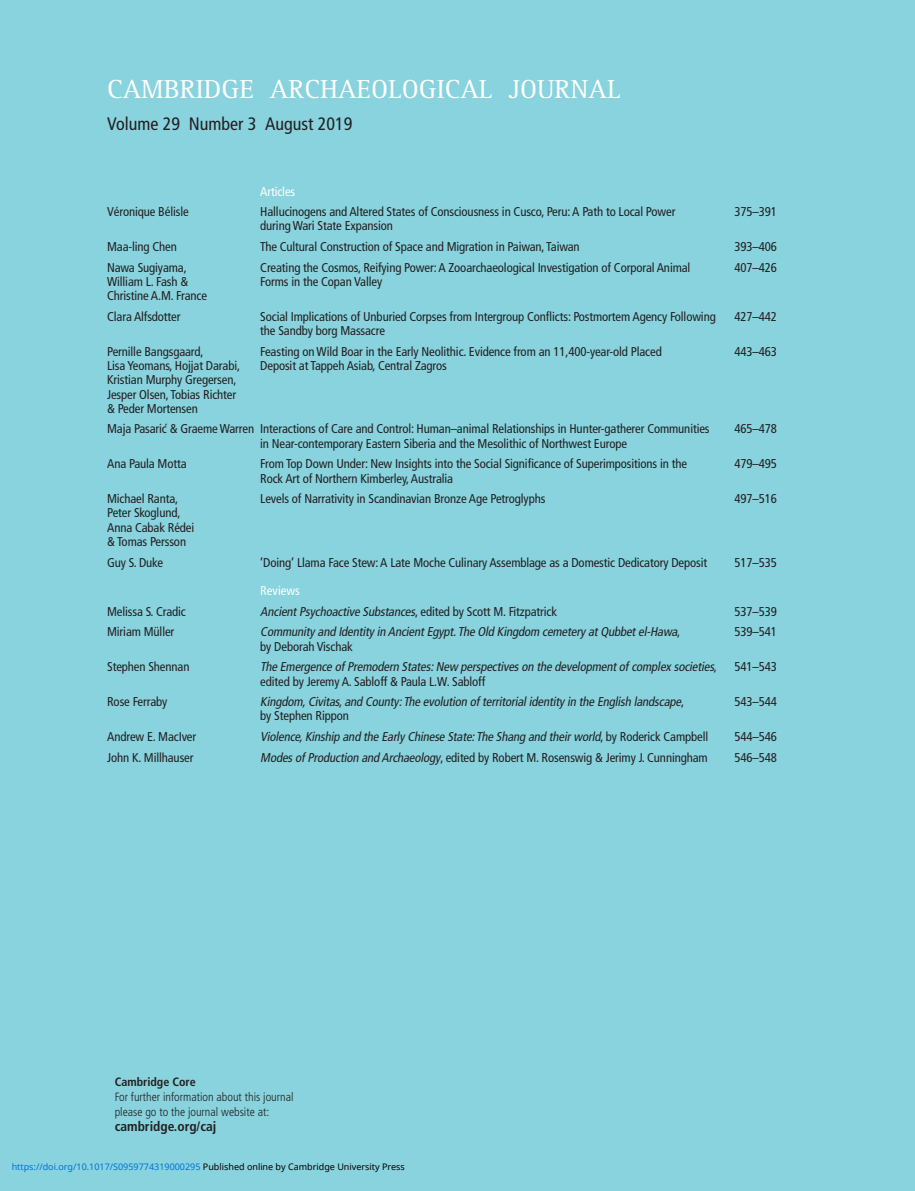
<style>
.page{position:relative;width:915px;height:1191px;background:#fff}
.page>*{position:absolute;margin:0;border:0;box-sizing:border-box;transform-origin:0 0}
.t1{font:27px "Rotis Serif";color:#fff}
.t2{font:condensed 18px "Frutiger";color:#231f20}
.t3{font:700 condensed 13.5px "Frutiger LT Std";color:#231f20}
.t4{font:condensed 12.75px/14.2px "Frutiger";letter-spacing:-.01em;color:#231f20}
.t5{font:italic condensed 12.75px "Frutiger";color:#231f20}
.t6{font:condensed 12.75px "Frutiger";letter-spacing:-.01em;color:#fff}
.t7{font:300 condensed 12px/15px "Frutiger LT Std";color:#231f20}
.t8{font:9px "Noto Sans";color:#0172cf}
.s1{font-style:normal}
.s2{font-style:italic}
.s3{font-weight:700}
.s4{color:#000}
</style>
<div class="page">
<div style="left:0;top:0;width:914px;height:1191px;background:#88d3de"></div>
<p class="t1" style="left:107px;top:79px;width:515px">CAMBRIDGE ARCHAEOLOGICAL JOURNAL</p>
<p class="t2" style="left:107px;top:116px;width:247px">Volume 29 Number 3 August 2019</p>
<p class="t6" style="left:260px;top:186px;width:36px">Articles</p>
<p class="t4" style="left:107px;top:206px;width:83px">Véronique Bélisle</p>
<p class="t4" style="left:260px;top:206px;width:416px">Hallucinogens and Altered States of Consciousness in Cusco, Peru: A Path to Local Power</p>
<p class="t4" style="left:734px;top:206px;width:44px">375–391</p>
<p class="t4" style="left:260px;top:220px;width:134px">during Wari State Expansion</p>
<p class="t4" style="left:107px;top:240px;width:71px">Maa-ling Chen</p>
<p class="t4" style="left:260px;top:240px;width:321px">The Cultural Construction of Space and Migration in Paiwan, Taiwan</p>
<p class="t4" style="left:734px;top:240px;width:44px">393–406</p>
<p class="t4" style="left:107px;top:261px;width:81px">Nawa Sugiyama,</p>
<p class="t4" style="left:260px;top:261px;width:431px">Creating the Cosmos, Reifying Power: A Zooarchaeological Investigation of Corporal Animal</p>
<p class="t4" style="left:734px;top:261px;width:44px">407–426</p>
<p class="t4" style="left:107px;top:275px;width:82px">William L. Fash &amp;</p>
<p class="t4" style="left:260px;top:275px;width:123px">Forms in the Copan Valley</p>
<p class="t4" style="left:107px;top:286px;width:101px;line-height:20.7px">Christine A.M. France<br>Clara Alfsdotter</p>
<p class="t4" style="left:260px;top:310px;width:457px">Social Implications of Unburied Corpses from Intergroup Conflicts: Postmortem Agency Following</p>
<p class="t4" style="left:734px;top:310px;width:44px">427–442</p>
<p class="t4" style="left:260px;top:324px;width:126px">the Sandby borg Massacre</p>
<p class="t4" style="left:107px;top:345px;width:98px">Pernille Bangsgaard,</p>
<p class="t4" style="left:260px;top:345px;width:403px">Feasting on Wild Boar in the Early Neolithic. Evidence from an 11,400-year-old Placed</p>
<p class="t4" style="left:734px;top:345px;width:44px">443–463</p>
<p class="t4" style="left:107px;top:359px;width:134px">Lisa Yeomans, Hojjat Darabi,</p>
<p class="t4" style="left:260px;top:359px;width:188px">Deposit at Tappeh Asiab, Central Zagros</p>
<p class="t4" style="left:107px;top:374px;width:131px;text-align:justify">Kristian Murphy Gregersen, Jesper Olsen, Tobias Richter &amp; Peder Mortensen</p>
<p class="t4" style="left:107px;top:423px;width:603px">Maja Pasaric´ &amp; Graeme Warren Interactions of Care and Control: Human–animal Relationships in Hunter-gatherer Communities</p>
<p class="t4" style="left:734px;top:423px;width:44px">465–478</p>
<p class="t4" style="left:260px;top:437px;width:368px">in Near-contemporary Eastern Siberia and the Mesolithic of Northwest Europe</p>
<p class="t4" style="left:107px;top:458px;width:81px">Ana Paula Motta</p>
<p class="t4" style="left:260px;top:458px;width:428px">From Top Down Under: New Insights into the Social Significance of Superimpositions in the</p>
<p class="t4" style="left:734px;top:458px;width:44px">479–495</p>
<p class="t4" style="left:260px;top:472px;width:194px">Rock Art of Northern Kimberley, Australia</p>
<p class="t4" style="left:107px;top:492px;width:73px">Michael Ranta,</p>
<p class="t4" style="left:260px;top:492px;width:286px">Levels of Narrativity in Scandinavian Bronze Age Petroglyphs</p>
<p class="t4" style="left:734px;top:492px;width:44px">497–516</p>
<p class="t4" style="left:107px;top:507px;width:89px">Peter Skoglund,<br>Anna Cabak Rédei &amp; Tomas Persson</p>
<p class="t4" style="left:107px;top:556px;width:57px">Guy S. Duke</p>
<p class="t4" style="left:260px;top:556px;width:448px">’Doing’ Llama Face Stew: A Late Moche Culinary Assemblage as a Domestic Dedicatory Deposit</p>
<p class="t4" style="left:734px;top:556px;width:44px">517–535</p>
<p class="t6" style="left:260px;top:585px;width:41px">Reviews</p>
<p class="t4" style="left:107px;top:605px;width:80px">Melissa S. Cradic</p>
<p class="t5" style="left:260px;top:606px;width:298px">AncientPsychoactive Substances<span class="s1">, e d i t e d b y S c o tt M . Fi t z p a t r i c k</span></p>
<p class="t4" style="left:734px;top:605px;width:44px">537–539</p>
<p class="t4" style="left:107px;top:626px;width:69px">Miriam Müller</p>
<p class="t5" style="left:260px;top:627px;width:421px">Community and Identity in AncientEgypt.The Old Kingdom cemetery atQubbetel-Hawa<span class="s1">,</span></p>
<p class="t4" style="left:734px;top:626px;width:44px">539–541</p>
<p class="t4" style="left:260px;top:640px;width:94px">by Deborah Vischak</p>
<p class="t4" style="left:107px;top:660px;width:84px">Stephen Shennan</p>
<p class="t5" style="left:260px;top:661px;width:458px">The Emergence of Premodern States:New perspectives on the developmentof complex societies<span class="s1">,</span></p>
<p class="t4" style="left:734px;top:660px;width:44px">541–543</p>
<p class="t4" style="left:260px;top:675px;width:226px">edited by Jeremy A. Sabloff &amp; Paula L.W. Sabloff</p>
<p class="t4" style="left:107px;top:695px;width:62px">Rose Ferraby</p>
<p class="t5" style="left:260px;top:696px;width:425px">Kingdom,Civitas,and County:The evolution of territorialidentity in the English landscape<span class="s1">,</span></p>
<p class="t4" style="left:734px;top:695px;width:44px">543–544</p>
<p class="t4" style="left:260px;top:710px;width:90px">by Stephen Rippon</p>
<p class="t4" style="left:107px;top:730px;width:91px">Andrew E. MacIver</p>
<p class="t5" style="left:260px;top:731px;width:449px">Violence,Kinship and the Early Chinese State:The Shang and theirworld<span class="s1">, b y R o d e r i c k C a m p b e l l</span></p>
<p class="t4" style="left:734px;top:730px;width:44px">544–546</p>
<p class="t4" style="left:107px;top:751px;width:88px">John K. Millhauser</p>
<p class="t4" style="left:260px;top:751px;width:449px"><span class="s2">Modes of Production and Archaeology</span>, edited by Robert M. Rosenswig &amp; Jerimy J. Cunningham</p>
<p class="t4" style="left:734px;top:751px;width:44px">546–548</p>
<p class="t7" style="left:115px;top:1075px;width:180px"><span class="s3">Cambridge Core<br></span>For further information about this journal please go to the journal website at:</p>
<p class="t3" style="left:115px;top:1120px;width:103px">cambridge.org/caj</p>
<p class="t8" style="left:12px;top:1160px;width:394px">https://doi.org/10.1017/S0959774319000295 <span class="s4">Published online by Cambridge University Press</span></p>
</div>
